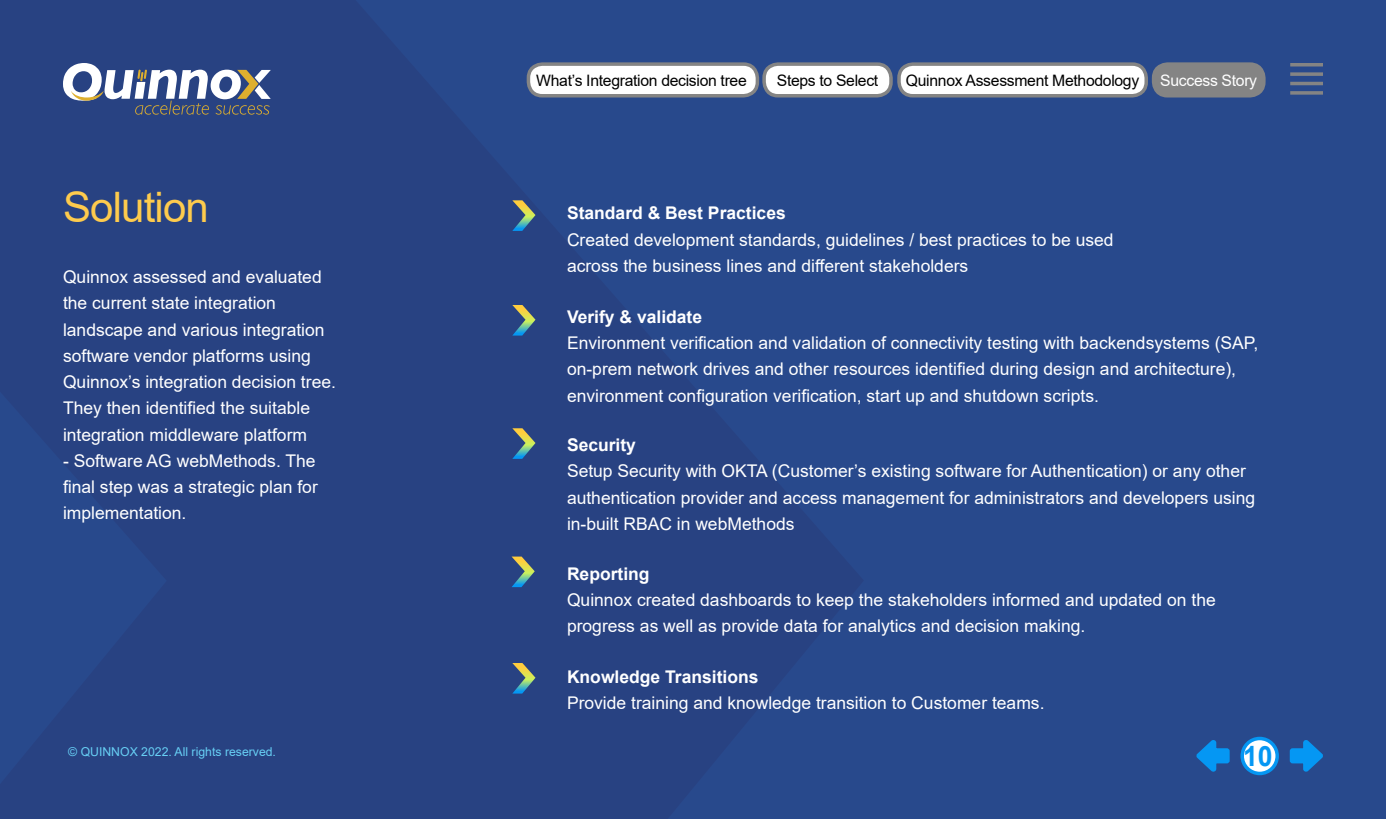
<style>
.page{position:relative;width:1386px;height:819px;background:#28498c}
.page>*{position:absolute;margin:0;border:0;box-sizing:border-box;transform-origin:0 0}
.t1{font:42px "Arial";letter-spacing:-.02em;color:#fecb4d}
.t2{font:700 28px "Arial";color:#0597f3;scale:.95 1}
.t3{font:17.5px/26.2px "Arial";color:#fff}
.t4{font:700 17.5px "Arial";color:#fff}
.t5{font:15.75px "Arial";letter-spacing:-.02em;color:#000}
.t6{font:15.75px "Arial";letter-spacing:-.02em;color:#fff}
.t7{font:12.25px "Arial";color:#67cff4}
</style>
<div class="page">
<svg style="left:63px;top:63px;width:208px;height:52px"></svg>
<hr style="left:1290px;top:63px;width:33px;height:3px;background:#848484">
<svg style="left:1290px;top:72px;width:33px;height:4px"></svg>
<hr style="left:1290px;top:82px;width:33px;height:3px;background:#848484">
<svg style="left:1290px;top:91px;width:33px;height:4px"></svg>
<svg style="left:512px;top:200px;width:24px;height:31px"></svg>
<svg style="left:512px;top:305px;width:24px;height:31px"></svg>
<svg style="left:512px;top:428px;width:24px;height:31px"></svg>
<svg style="left:512px;top:557px;width:23px;height:30px"></svg>
<svg style="left:512px;top:663px;width:24px;height:31px"></svg>
<svg style="left:1289px;top:740px;width:34px;height:32px"></svg>
<svg style="left:1196px;top:740px;width:34px;height:32px"></svg>
<div style="left:1242px;top:738px;width:35px;height:35px;background:#fff;border-radius:50%"></div>
<div style="left:1240px;top:737px;width:39px;height:38px;border:4px solid #0597f3;border-radius:50%"></div>
<div style="left:1154px;top:64px;width:110px;height:32px;background:#848484;border-radius:14px"></div>
<div style="left:1152px;top:62px;width:114px;height:36px;border:4px solid #848484;border-radius:14px"></div>
<div style="left:899px;top:64px;width:247px;height:32px;background:#fff;border-radius:14px"></div>
<div style="left:897px;top:62px;width:251px;height:36px;border:4px solid #848484;border-radius:14px"></div>
<div style="left:764px;top:64px;width:127px;height:32px;background:#fff;border-radius:14px"></div>
<div style="left:762px;top:62px;width:131px;height:36px;border:4px solid #848484;border-radius:14px"></div>
<div style="left:528px;top:64px;width:229px;height:32px;background:#fff;border-radius:14px"></div>
<div style="left:527px;top:62px;width:232px;height:36px;border:4px solid #848484;border-radius:14px"></div>
<h1 class="t1" style="left:63px;top:178px;width:147px">Solution</h1>
<p class="t3" style="left:63px;top:264px;width:275px">Quinnox assessed and evaluated the current state integration landscape and various integration software vendor platforms using Quinnox’s integration decision tree.<br>They then identified the suitable integration middleware platform</p>
<p class="t3" style="left:63px;top:447px;width:256px">- Software AG webMethods. The final step was a strategic plan for implementation.</p>
<p class="t7" style="left:68px;top:743px;width:209px">© QUINNOX 2022. All rights reserved.</p>
<p class="t5" style="left:536px;top:69px;width:212px">What’s Integration decision tree</p>
<p class="t5" style="left:777px;top:69px;width:103px">Steps to Select</p>
<p class="t5" style="left:906px;top:69px;width:235px">Quinnox Assessment Methodology</p>
<p class="t6" style="left:1160px;top:69px;width:98px">Success Story</p>
<p class="t4" style="left:567px;top:201px;width:220px">Standard &amp; Best Practices</p>
<p class="t3" style="left:567px;top:226px;width:548px">Created development standards, guidelines / best practices to be used across the business lines and different stakeholders</p>
<p class="t4" style="left:567px;top:304px;width:137px">Verify &amp; validate</p>
<p class="t3" style="left:567px;top:330px;width:693px">Environment verification and validation of connectivity testing with backendsystems (SAP, on-prem network drives and other resources identified during design and architecture), environment configuration verification, start up and shutdown scripts.</p>
<p class="t4" style="left:567px;top:433px;width:71px">Security</p>
<p class="t3" style="left:567px;top:458px;width:690px">Setup Security with OKTA (Customer’s existing software for Authentication) or any other authentication provider and access management for administrators and developers using in-built RBAC in webMethods</p>
<p class="t4" style="left:567px;top:561px;width:84px">Reporting</p>
<p class="t3" style="left:567px;top:587px;width:650px">Quinnox created dashboards to keep the stakeholders informed and updated on the progress as well as provide data for analytics and decision making.</p>
<p class="t4" style="left:567px;top:664px;width:193px">Knowledge Transitions</p>
<p class="t3" style="left:567px;top:690px;width:479px">Provide training and knowledge transition to Customer teams.</p>
<h2 class="t2" style="left:1243px;top:737px;width:33px">10</h2>
</div>
